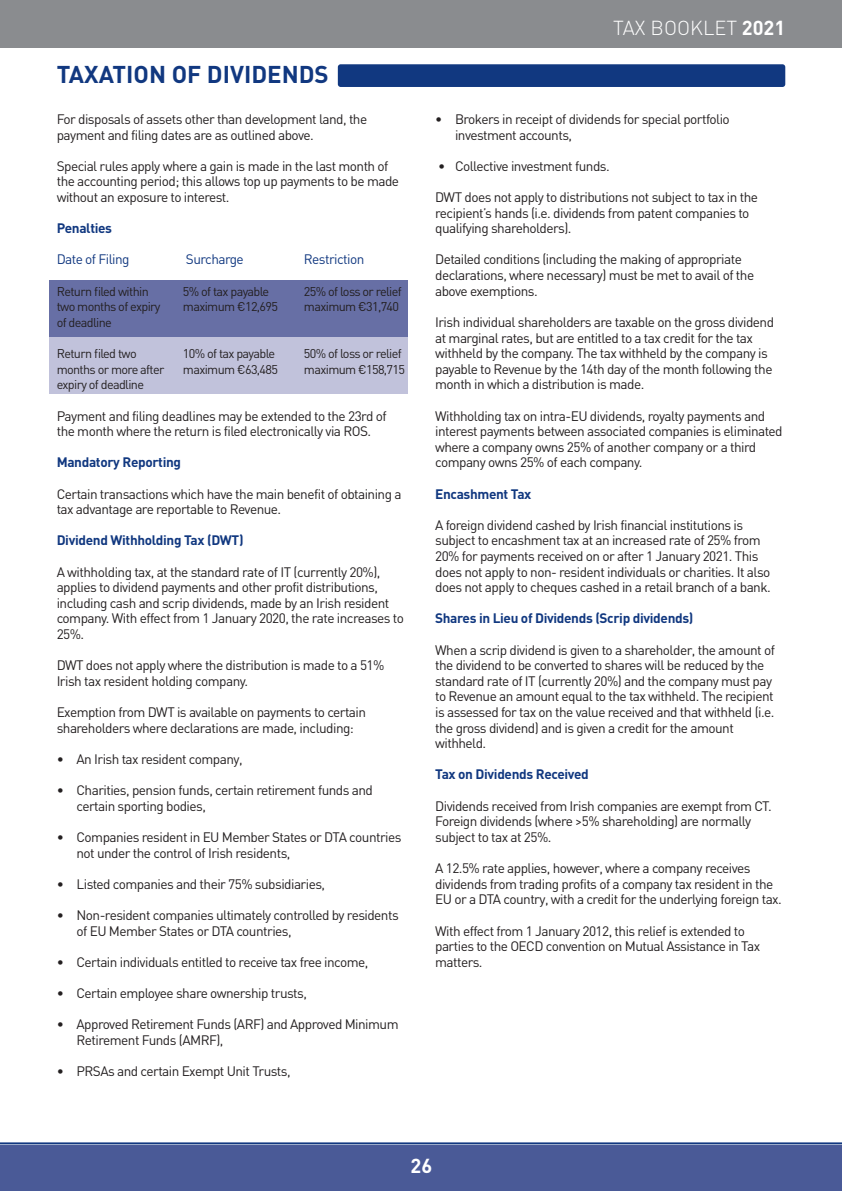
<style>
.page{position:relative;width:842px;height:1191px;background:#fff}
.page>*{position:absolute;margin:0;border:0;box-sizing:border-box;transform-origin:0 0}
.t1{font:700 24px "DIN";color:#113880}
.t2{font:300 20px "DIN";color:#fff}
.t3{font:700 20px "DIN";color:#fff}
.t4{font:13.6px/15.6px "DIN";letter-spacing:-.04em;color:#231f20}
.t5{font:700 13.6px "DIN";letter-spacing:-.025em;color:#113880}
.t6{font:13.6px "DIN";letter-spacing:-.04em;color:#113880}
.t7{font:12.6px "DIN";letter-spacing:-.05em;color:#231f20}
.s1{font-weight:700}
</style>
<div class="page">
<hr style="left:0;top:1142px;width:842px;height:2px;background:#113880">
<div style="left:0;top:0;width:842px;height:47px;background:#8a8c8f"></div>
<div style="left:338px;top:64px;width:447px;height:23px;background:#113880;border-radius:3px"></div>
<div style="left:49px;top:280px;width:358px;height:57px;background:#676fa5"></div>
<div style="left:49px;top:337px;width:358px;height:57px;background:#c1c2db"></div>
<div style="left:0;top:1145px;width:842px;height:46px;background:#4a5a97"></div>
<p class="t1" style="left:57px;top:66px;width:274px">TAXATION OF DIVIDENDS</p>
<p class="t4" style="left:57px;top:113px;width:312px">For disposals of assets other than development land, the payment and filing dates are as outlined above.</p>
<p class="t4" style="left:57px;top:160px;width:344px">Special rules apply where a gain is made in the last month of the accounting period; this allows top up payments to be made without an exposure to interest.</p>
<p class="t5" style="left:57px;top:224px;width:57px">Penalties</p>
<p class="t6" style="left:57px;top:255px;width:74px">Date of Filing</p>
<p class="t6" style="left:186px;top:255px;width:59px">Surcharge</p>
<p class="t6" style="left:304px;top:255px;width:62px">Restriction</p>
<p class="t7" style="left:57px;top:287px;width:94px">Return filed within</p>
<p class="t7" style="left:183px;top:287px;width:88px">5% of tax payable</p>
<p class="t7" style="left:304px;top:287px;width:99px">25% of loss or relief</p>
<p class="t7" style="left:57px;top:302px;width:105px">two months of expiry</p>
<p class="t7" style="left:183px;top:302px;width:97px">maximum €12,695</p>
<p class="t7" style="left:304px;top:302px;width:97px">maximum €31,740</p>
<p class="t7" style="left:57px;top:318px;width:57px">of deadline</p>
<p class="t7" style="left:57px;top:349px;width:82px">Return filed two</p>
<p class="t7" style="left:183px;top:349px;width:94px">10% of tax payable</p>
<p class="t7" style="left:304px;top:349px;width:99px">50% of loss or relief</p>
<p class="t7" style="left:57px;top:365px;width:109px">months or more after</p>
<p class="t7" style="left:183px;top:365px;width:97px">maximum €63,485</p>
<p class="t7" style="left:304px;top:365px;width:103px">maximum €158,715</p>
<p class="t7" style="left:57px;top:380px;width:89px">expiry of deadline</p>
<p class="t4" style="left:57px;top:409px;width:331px">Payment and filing deadlines may be extended to the 23rd of the month where the return is filed electronically via ROS.</p>
<p class="t5" style="left:57px;top:458px;width:126px">Mandatory Reporting</p>
<p class="t4" style="left:57px;top:487px;width:346px">Certain transactions which have the main benefit of obtaining a tax advantage are reportable to Revenue.</p>
<p class="t5" style="left:57px;top:536px;width:188px">Dividend Withholding Tax (DWT)</p>
<p class="t4" style="left:57px;top:565px;width:349px">A withholding tax, at the standard rate of IT (currently 20%), applies to dividend payments and other profit distributions, including cash and scrip dividends, made by an Irish resident company. With effect from 1 January 2020, the rate increases to 25%.</p>
<p class="t4" style="left:57px;top:659px;width:329px">DWT does not apply where the distribution is made to a 51%<br>Irish tax resident holding company.</p>
<p class="t4" style="left:57px;top:706px;width:311px">Exemption from DWT is available on payments to certain shareholders where declarations are made, including:</p>
<p class="t4" style="left:57px;top:752px;width:187px">• An Irish tax resident company,</p>
<p class="t4" style="left:77px;top:784px;width:298px;text-indent:-20px">• Charities, pension funds, certain retirement funds and certain sporting bodies,</p>
<p class="t4" style="left:77px;top:830px;width:326px;text-indent:-20px">• Companies resident in EU Member States or DTA countries not under the control of Irish residents,</p>
<p class="t4" style="left:57px;top:877px;width:270px">• Listed companies and their 75% subsidiaries,</p>
<p class="t4" style="left:77px;top:908px;width:324px;text-indent:-20px">• Non-resident companies ultimately controlled by residents of EU Member States or DTA countries,</p>
<p class="t4" style="left:57px;top:955px;width:313px">• Certain individuals entitled to receive tax free income,</p>
<p class="t4" style="left:57px;top:986px;width:252px">• Certain employee share ownership trusts,</p>
<p class="t4" style="left:77px;top:1018px;width:324px;text-indent:-20px">• Approved Retirement Funds (ARF) and Approved Minimum<br>Retirement Funds (AMRF),</p>
<p class="t4" style="left:57px;top:1064px;width:235px">• PRSAs and certain Exempt Unit Trusts,</p>
<p class="t2" style="left:613px;top:21px;width:174px">TAX BOOKLET <span class="s1">2021</span></p>
<p class="t4" style="left:455px;top:113px;width:276px;text-indent:-20px">• Brokers in receipt of dividends for special portfolio investment accounts,</p>
<p class="t4" style="left:438px;top:160px;width:173px">• Collective investment funds.</p>
<p class="t4" style="left:435px;top:191px;width:324px">DWT does not apply to distributions not subject to tax in the recipient’s hands (i.e. dividends from patent companies to qualifying shareholders).</p>
<p class="t4" style="left:435px;top:253px;width:321px">Detailed conditions (including the making of appropriate declarations, where necessary) must be met to avail of the above exemptions.</p>
<p class="t4" style="left:435px;top:316px;width:340px">Irish individual shareholders are taxable on the gross dividend at marginal rates, but are entitled to a tax credit for the tax withheld by the company. The tax withheld by the company is payable to Revenue by the 14th day of the month following the month in which a distribution is made.</p>
<p class="t4" style="left:435px;top:409px;width:349px">Withholding tax on intra-EU dividends, royalty payments and interest payments between associated companies is eliminated where a company owns 25% of another company or a third company owns 25% of each company.</p>
<p class="t5" style="left:435px;top:489px;width:98px">Encashment Tax</p>
<p class="t4" style="left:435px;top:518px;width:337px">A foreign dividend cashed by Irish financial institutions is subject to encashment tax at an increased rate of 25% from 20% for payments received on or after 1 January 2021. This does not apply to non- resident individuals or charities. It also does not apply to cheques cashed in a retail branch of a bank.</p>
<p class="t5" style="left:435px;top:614px;width:260px">Shares in Lieu of Dividends (Scrip dividends)</p>
<p class="t4" style="left:435px;top:643px;width:341px">When a scrip dividend is given to a shareholder, the amount of the dividend to be converted to shares will be reduced by the standard rate of IT (currently 20%) and the company must pay to Revenue an amount equal to the tax withheld. The recipient is assessed for tax on the value received and that withheld (i.e. the gross dividend) and is given a credit for the amount withheld.</p>
<p class="t5" style="left:435px;top:770px;width:155px">Tax on Dividends Received</p>
<p class="t4" style="left:435px;top:799px;width:338px">Dividends received from Irish companies are exempt from CT.<br>Foreign dividends (where &gt;5% shareholding) are normally subject to tax at 25%.</p>
<p class="t4" style="left:435px;top:862px;width:348px">A 12.5% rate applies, however, where a company receives dividends from trading profits of a company tax resident in the<br>EU or a DTA country, with a credit for the underlying foreign tax.</p>
<p class="t4" style="left:435px;top:924px;width:326px">With effect from 1 January 2012, this relief is extended to parties to the OECD convention on Mutual Assistance in Tax matters.</p>
<p class="t3" style="left:410px;top:1159px;width:23px">26</p>
</div>
